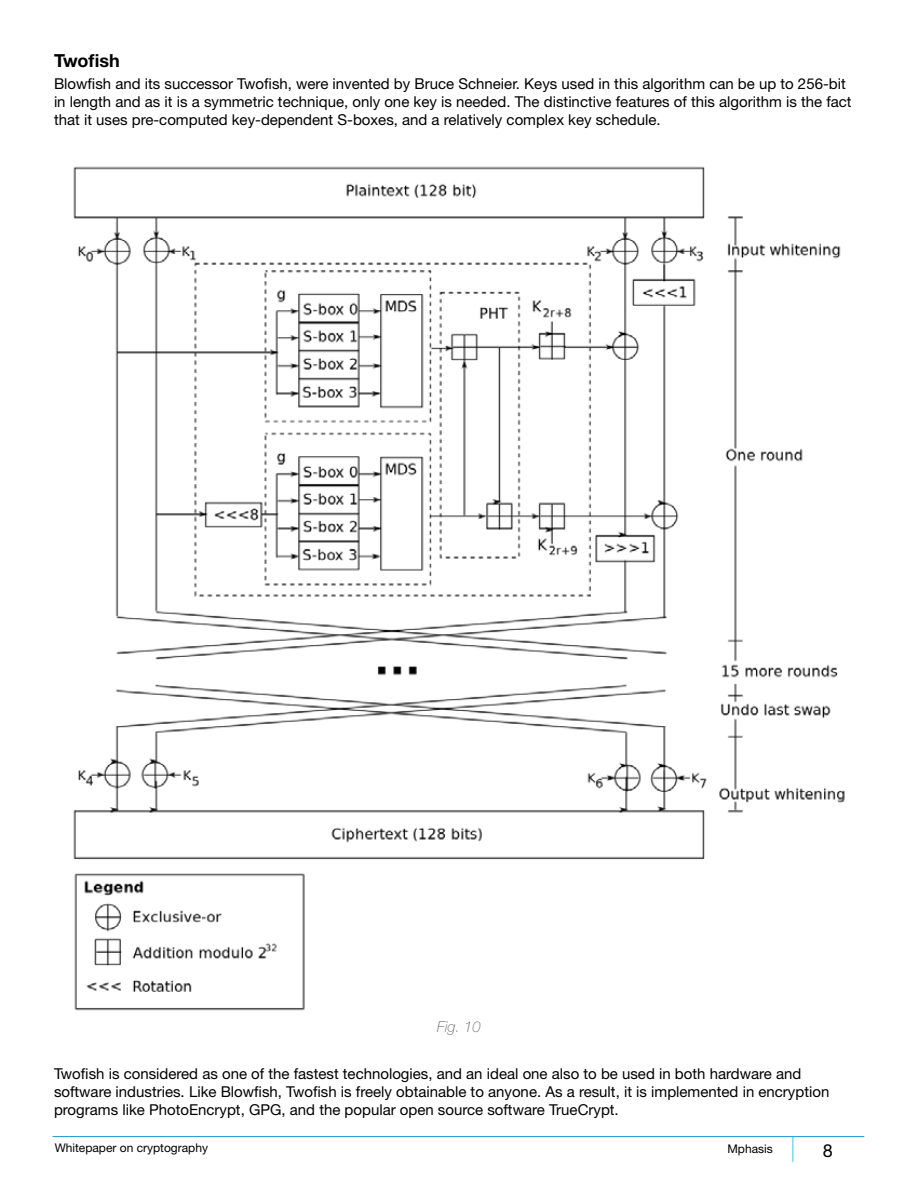
<style>
.page{position:relative;width:918px;height:1188px;background:#fff}
.page>*{position:absolute;margin:0;border:0;box-sizing:border-box;transform-origin:0 0}
.t1{font:700 18px "Helvetica Neue LT Std";color:#000}
.t2{font:18px "Helvetica Neue";color:#000}
.t3{font:15px/18px "Helvetica Neue";color:#000}
.t4{font:italic 100 15px "Helvetica Neue LT Std";color:#636466}
.t5{font:12px "Helvetica Neue";color:#000}
</style>
<div class="page">
<hr style="left:53px;top:1136px;width:811px;height:1px;background:#1795d0">
<svg style="left:793px;top:1137px;width:1px;height:25px"></svg>
<img style="left:73px;top:166px;width:772px;height:845px">
<p class="t1" style="left:54px;top:49px;width:67px">Twofish</p>
<p class="t3" style="left:54px;top:75px;width:799px">Blowfish and its successor Twofish, were invented by Bruce Schneier. Keys used in this algorithm can be up to 256-bit in length and as it is a symmetric technique, only one key is needed. The distinctive features of this algorithm is the fact that it uses pre-computed key-dependent S-boxes, and a relatively complex key schedule.</p>
<p class="t4" style="left:437px;top:1019px;width:45px">Fig. 10</p>
<p class="t3" style="left:54px;top:1065px;width:777px">Twofish is considered as one of the fastest technologies, and an ideal one also to be used in both hardware and software industries. Like Blowfish, Twofish is freely obtainable to anyone. As a result, it is implemented in encryption programs like PhotoEncrypt, GPG, and the popular open source software TrueCrypt.</p>
<p class="t5" style="left:55px;top:1141px;width:155px">Whitepaper on cryptography</p>
<p class="t5" style="left:727px;top:1142px;width:47px">Mphasis</p>
<p class="t2" style="left:823px;top:1140px;width:12px">8</p>
</div>
